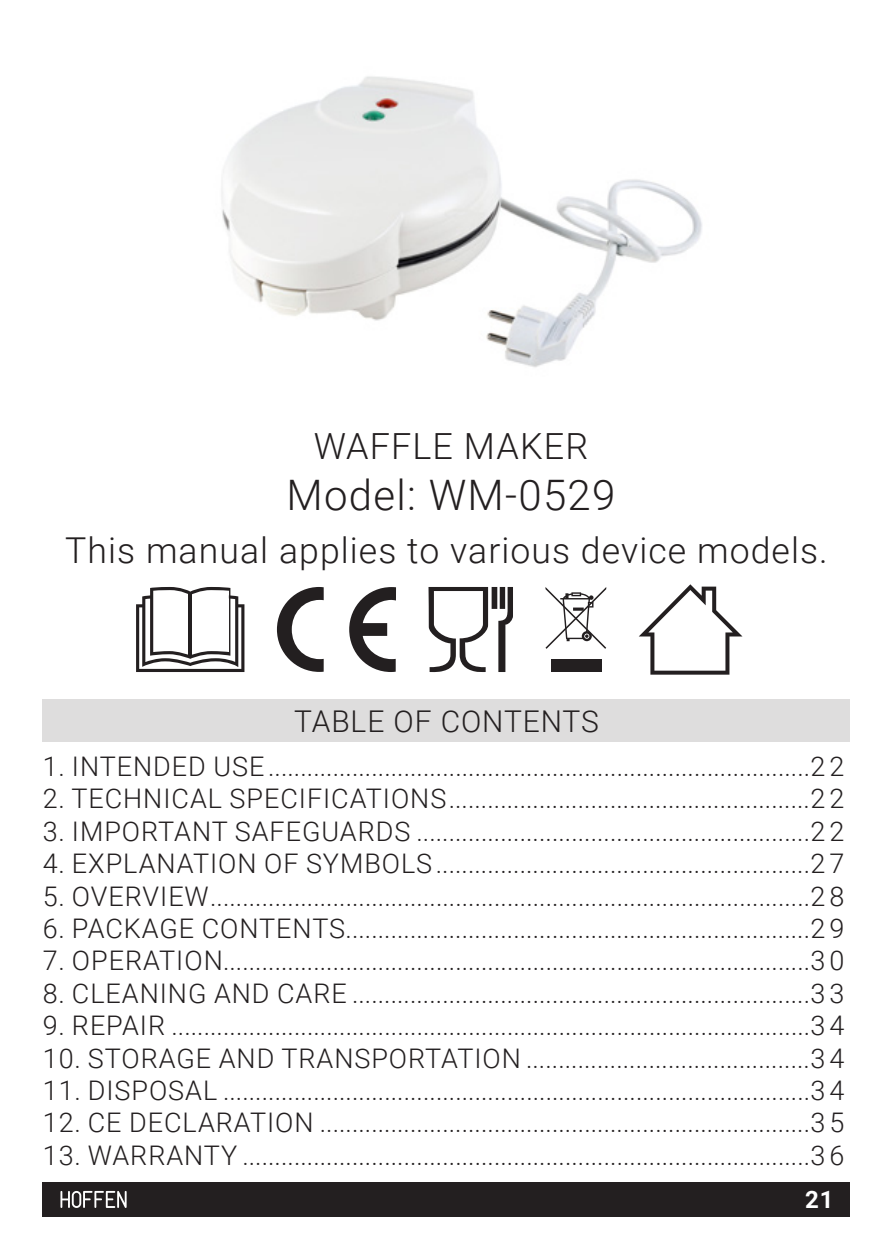
<style>
.page{position:relative;width:893px;height:1259px;background:#fff}
.page>*{position:absolute;margin:0;border:0;box-sizing:border-box;transform-origin:0 0}
.t1{font:300 42px "Roboto";letter-spacing:.03em;color:#231f20}
.t2{font:300 36px "Roboto";letter-spacing:.03em;color:#231f20}
.t3{font:300 35.7px "Roboto";letter-spacing:.03em;color:#231f20}
.t4{font:300 30px "Roboto";letter-spacing:.03em;color:#231f20}
.SPIS_TRESCI_WPIS{font:300 27px "Roboto";letter-spacing:.035em;color:#231f20}
.t5{font:700 24px "Roboto";color:#fff}
</style>
<div class="page">
<div style="left:43px;top:1182px;width:807px;height:34px;background:#231f20"></div>
<svg style="left:60px;top:1191px;width:67px;height:17px"></svg>
<div style="left:43px;top:699px;width:807px;height:42px;background:#dedddd"></div>
<svg style="left:349px;top:587px;width:47px;height:85px"></svg>
<svg style="left:277px;top:587px;width:47px;height:85px"></svg>
<svg style="left:136px;top:587px;width:108px;height:85px"></svg>
<div style="left:551px;top:660px;width:50px;height:12px;background:#231f20"></div>
<svg style="left:545px;top:587px;width:61px;height:62px"></svg>
<svg style="left:573px;top:607px;width:11px;height:4px"></svg>
<svg style="left:428px;top:587px;width:85px;height:85px"></svg>
<svg style="left:639px;top:584px;width:103px;height:90px"></svg>
<img style="left:221px;top:76px;width:481px;height:292px">
<p class="t2" style="left:314px;top:421px;width:276px">WAFFLE MAKER</p>
<p class="t1" style="left:287px;top:465px;width:330px">Model: WM-0529</p>
<p class="t3" style="left:65px;top:526px;width:764px">This manual applies to various device models.</p>
<p class="t4" style="left:294px;top:700px;width:306px">TABLE OF CONTENTS</p>
<p class="SPIS_TRESCI_WPIS" style="left:43px;top:747px;width:803px">1. INTENDED USE....................................................................................22</p>
<p class="SPIS_TRESCI_WPIS" style="left:43px;top:779px;width:803px">2. TECHNICAL SPECIFICATIONS........................................................22</p>
<p class="SPIS_TRESCI_WPIS" style="left:43px;top:812px;width:803px">3. IMPORTANT SAFEGUARDS .............................................................22</p>
<p class="SPIS_TRESCI_WPIS" style="left:43px;top:844px;width:803px">4. EXPLANATION OF SYMBOLS..........................................................27</p>
<p class="SPIS_TRESCI_WPIS" style="left:43px;top:877px;width:803px">5. OVERVIEW.............................................................................................28</p>
<p class="SPIS_TRESCI_WPIS" style="left:43px;top:909px;width:803px">6. PACKAGE CONTENTS........................................................................29</p>
<p class="SPIS_TRESCI_WPIS" style="left:43px;top:941px;width:803px">7. OPERATION...........................................................................................30</p>
<p class="SPIS_TRESCI_WPIS" style="left:43px;top:974px;width:803px">8. CLEANING AND CARE .......................................................................33</p>
<p class="SPIS_TRESCI_WPIS" style="left:43px;top:1006px;width:803px">9. REPAIR ...................................................................................................34</p>
<p class="SPIS_TRESCI_WPIS" style="left:43px;top:1039px;width:803px">10. STORAGE AND TRANSPORTATION ............................................34</p>
<p class="SPIS_TRESCI_WPIS" style="left:43px;top:1071px;width:803px">11. DISPOSAL ...........................................................................................34</p>
<p class="SPIS_TRESCI_WPIS" style="left:43px;top:1103px;width:803px">12. CE DECLARATION ............................................................................35</p>
<p class="SPIS_TRESCI_WPIS" style="left:43px;top:1136px;width:803px">13. WARRANTY ........................................................................................36</p>
<p class="t5" style="left:805px;top:1183px;width:30px">21</p>
</div>
